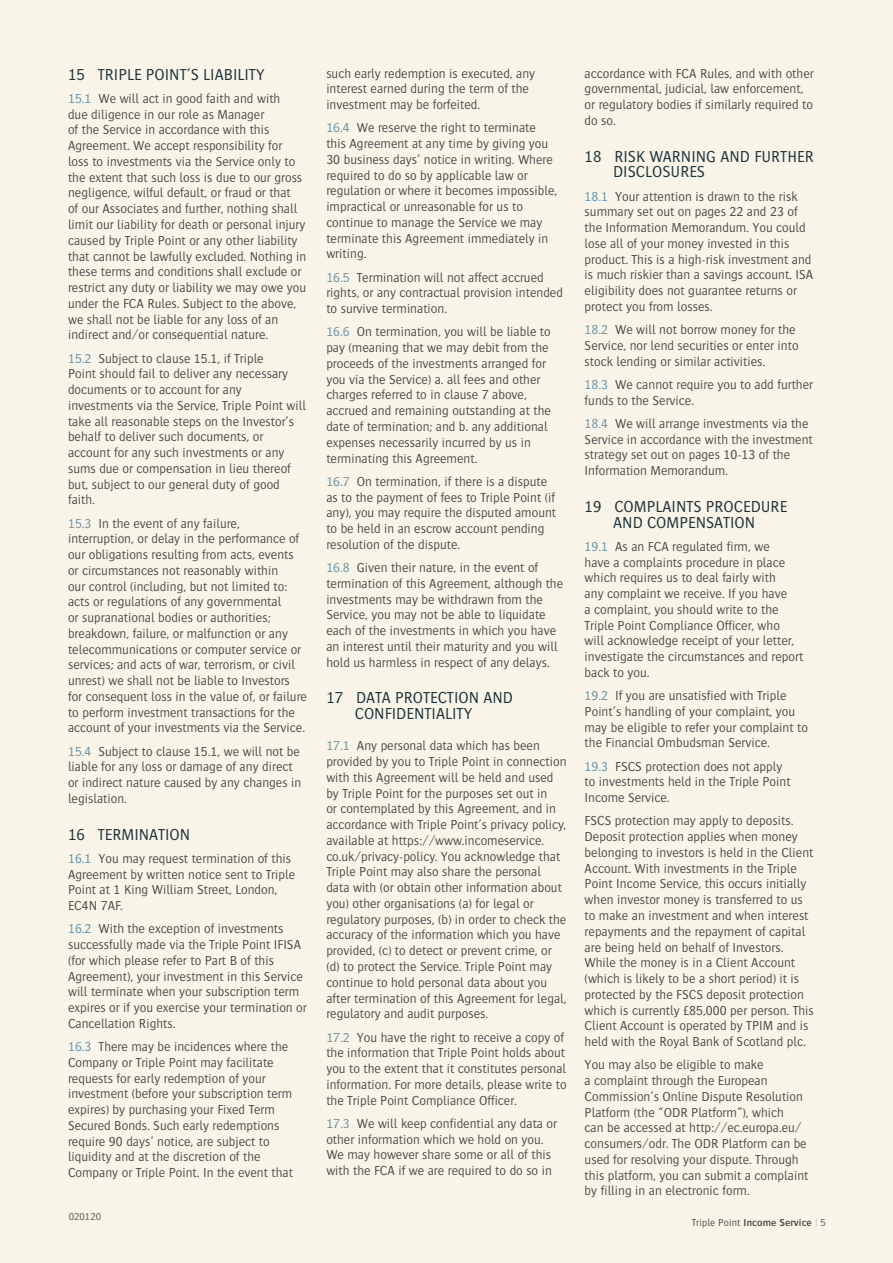
<style>
.page{position:relative;width:893px;height:1263px;background:#f8f5e8}
.page>*{position:absolute;margin:0;border:0;box-sizing:border-box;transform-origin:0 0}
.t1{font:300 16.5px/15.8px "Bosis Std";color:#1d323a}
.t2{font:300 13.5px/15.8px "Bosis Std";color:#4a4a49}
.t3{font:600 10.5px "Bosis Std";letter-spacing:.01em;color:#4a4a49}
.t4{font:300 10.5px "Bosis Std";color:#64603f}
.s1{color:#6694aa}
.s2{font-weight:300}
.s3{font-weight:300;color:#adadad}
.s4{font-weight:300;color:#476877}
</style>
<div class="page">
<p class="t1" style="left:68px;top:66px;width:198px">15 TRIPLE POINT’S LIABILITY</p>
<p class="t2" style="left:68px;top:90px;width:240px"><span class="s1">15.1</span> We will act in good faith and with<br>due diligence in our role as Manager<br>of the Service in accordance with this Agreement. We accept responsibility for loss to investments via the Service only to the extent that such loss is due to our gross negligence, wilful default, or fraud or that<br>of our Associates and further, nothing shall limit our liability for death or personal injury caused by Triple Point or any other liability that cannot be lawfully excluded. Nothing in these terms and conditions shall exclude or restrict any duty or liability we may owe you under the FCA Rules. Subject to the above, we shall not be liable for any loss of an indirect and/or consequential nature.</p>
<p class="t2" style="left:68px;top:350px;width:240px"><span class="s1">15.2</span> Subject to clause 15.1, if Triple<br>Point should fail to deliver any necessary documents or to account for any investments via the Service, Triple Point will take all reasonable steps on the Investor’s behalf to deliver such documents, or account for any such investments or any sums due or compensation in lieu thereof but, subject to our general duty of good faith.</p>
<p class="t2" style="left:68px;top:515px;width:241px"><span class="s1">15.3</span> In the event of any failure, interruption, or delay in the performance of our obligations resulting from acts, events or circumstances not reasonably within<br>our control (including, but not limited to: acts or regulations of any governmental<br>or supranational bodies or authorities; breakdown, failure, or malfunction or any telecommunications or computer service or services; and acts of war, terrorism, or civil unrest) we shall not be liable to Investors for consequent loss in the value of, or failure to perform investment transactions for the account of your investments via the Service.</p>
<p class="t2" style="left:68px;top:743px;width:235px"><span class="s1">15.4</span> Subject to clause 15.1, we will not be liable for any loss or damage of any direct or indirect nature caused by any changes in legislation.</p>
<p class="t1" style="left:68px;top:826px;width:124px">16 TERMINATION</p>
<p class="t2" style="left:68px;top:850px;width:229px"><span class="s1">16.1</span> You may request termination of this<br>Agreement by written notice sent to Triple<br>Point at 1 King William Street, London,<br>EC4N 7AF.</p>
<p class="t2" style="left:68px;top:921px;width:240px"><span class="s1">16.2</span> With the exception of investments successfully made via the Triple Point IFISA (for which please refer to Part B of this Agreement), your investment in this Service will terminate when your subscription term expires or if you exercise your termination or Cancellation Rights.</p>
<p class="t2" style="left:68px;top:1038px;width:226px"><span class="s1">16.3</span> There may be incidences where the Company or Triple Point may facilitate requests for early redemption of your investment (before your subscription term expires) by purchasing your Fixed Term Secured Bonds. Such early redemptions require 90 days’ notice, are subject to liquidity and at the discretion of the Company or Triple Point. In the event that</p>
<p class="t4" style="left:69px;top:1211px;width:34px">020120</p>
<p class="t2" style="left:326px;top:65px;width:210px">such early redemption is executed, any interest earned during the term of the investment may be forfeited.</p>
<p class="t2" style="left:326px;top:120px;width:233px"><span class="s1">16.4</span> We reserve the right to terminate this Agreement at any time by giving you 30 business days’ notice in writing. Where required to do so by applicable law or regulation or where it becomes impossible, impractical or unreasonable for us to continue to manage the Service we may terminate this Agreement immediately in writing.</p>
<p class="t2" style="left:326px;top:269px;width:238px"><span class="s1">16.5</span> Termination will not affect accrued rights, or any contractual provision intended to survive termination.</p>
<p class="t2" style="left:326px;top:324px;width:226px"><span class="s1">16.6</span> On termination, you will be liable to pay (meaning that we may debit from the proceeds of the investments arranged for you via the Service) a. all fees and other charges referred to in clause 7 above, accrued and remaining outstanding at the date of termination; and b. any additional expenses necessarily incurred by us in terminating this Agreement.</p>
<p class="t2" style="left:326px;top:473px;width:231px"><span class="s1">16.7</span> On termination, if there is a dispute as to the payment of fees to Triple Point (if any), you may require the disputed amount to be held in an escrow account pending resolution of the dispute.</p>
<p class="t2" style="left:326px;top:559px;width:238px"><span class="s1">16.8</span> Given their nature, in the event of termination of this Agreement, although the investments may be withdrawn from the Service, you may not be able to liquidate each of the investments in which you have an interest until their maturity and you will hold us harmless in respect of any delays.</p>
<p class="t1" style="left:355px;top:689px;width:160px;text-indent:-28px">17 DATA PROTECTION AND<br>CONFIDENTIALITY</p>
<p class="t2" style="left:326px;top:738px;width:242px"><span class="s1">17.1</span> Any personal data which has been provided by you to Triple Point in connection with this Agreement will be held and used by Triple Point for the purposes set out in<br>or contemplated by this Agreement, and in accordance with Triple Point’s privacy policy, available at https://www.incomeservice. co.uk/privacy-policy. You acknowledge that Triple Point may also share the personal data with (or obtain other information about you) other organisations (a) for legal or regulatory purposes, (b) in order to check the accuracy of the information which you have provided, (c) to detect or prevent crime, or (d) to protect the Service. Triple Point may continue to hold personal data about you after termination of this Agreement for legal, regulatory and audit purposes.</p>
<p class="t2" style="left:326px;top:1029px;width:242px"><span class="s1">17.2</span> You have the right to receive a copy of the information that Triple Point holds about you to the extent that it constitutes personal information. For more details, please write to the Triple Point Compliance Officer.</p>
<p class="t2" style="left:326px;top:1115px;width:232px"><span class="s1">17.3</span> We will keep confidential any data or other information which we hold on you.<br>We may however share some or all of this with the FCA if we are required to do so in</p>
<p class="t2" style="left:585px;top:65px;width:231px">accordance with FCA Rules, and with other governmental, judicial, law enforcement, or regulatory bodies if similarly required to do so.</p>
<p class="t1" style="left:613px;top:148px;width:202px;text-indent:-28px">18 RISK WARNING AND FURTHER<br>DISCLOSURES</p>
<p class="t2" style="left:585px;top:188px;width:230px"><span class="s1">18.1</span> Your attention is drawn to the risk summary set out on pages 22 and 23 of the Information Memorandum. You could lose all of your money invested in this product. This is a high-risk investment and is much riskier than a savings account. ISA eligibility does not guarantee returns or protect you from losses.</p>
<p class="t2" style="left:585px;top:322px;width:215px"><span class="s1">18.2</span> We will not borrow money for the<br>Service, nor lend securities or enter into stock lending or similar activities.</p>
<p class="t2" style="left:585px;top:376px;width:230px"><span class="s1">18.3</span> We cannot require you to add further funds to the Service.</p>
<p class="t2" style="left:585px;top:415px;width:230px"><span class="s1">18.4</span> We will arrange investments via the Service in accordance with the investment strategy set out on pages 10-13 of the Information Memorandum.</p>
<p class="t1" style="left:585px;top:498px;width:204px;text-align:center">19 COMPLAINTS PROCEDURE<br>AND COMPENSATION</p>
<p class="t2" style="left:585px;top:538px;width:220px"><span class="s1">19.1</span> As an FCA regulated firm, we<br>have a complaints procedure in place which requires us to deal fairly with<br>any complaint we receive. If you have<br>a complaint, you should write to the Triple Point Compliance Officer, who<br>will acknowledge receipt of your letter, investigate the circumstances and report back to you.</p>
<p class="t2" style="left:585px;top:688px;width:225px"><span class="s1">19.2</span> If you are unsatisfied with Triple Point’s handling of your complaint, you may be eligible to refer your complaint to the Financial Ombudsman Service.</p>
<p class="t2" style="left:585px;top:758px;width:207px"><span class="s1">19.3</span> FSCS protection does not apply to investments held in the Triple Point<br>Income Service.</p>
<p class="t2" style="left:585px;top:813px;width:231px">FSCS protection may apply to deposits.<br>Deposit protection applies when money belonging to investors is held in the Client Account. With investments in the Triple Point Income Service, this occurs initially when investor money is transferred to us to make an investment and when interest repayments and the repayment of capital are being held on behalf of Investors.<br>While the money is in a Client Account (which is likely to be a short period) it is protected by the FSCS deposit protection which is currently £85,000 per person. This Client Account is operated by TPIM and is held with the Royal Bank of Scotland plc.</p>
<p class="t2" style="left:585px;top:1057px;width:225px">You may also be eligible to make<br>a complaint through the European Commission’s Online Dispute Resolution Platform (the “ODR Platform”), which<br>can be accessed at http://ec.europa.eu/ consumers/odr. The ODR Platform can be used for resolving your dispute. Through this platform, you can submit a complaint by filling in an electronic form.</p>
<p class="t3" style="left:692px;top:1216px;width:135px"><span class="s2">Triple Point</span> Income Service <span class="s3">|</span> <span class="s4">5</span></p>
</div>
